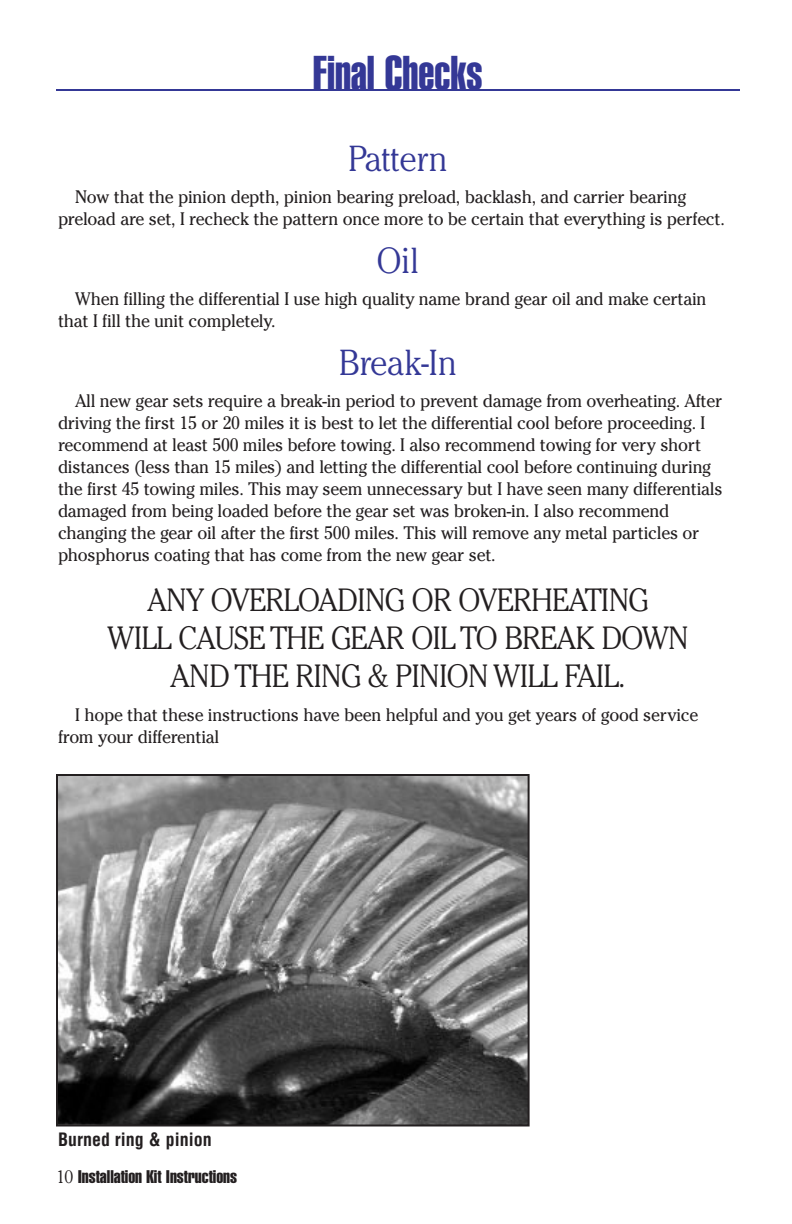
<style>
.page{position:relative;width:792px;height:1224px;background:#fff}
.page>*{position:absolute;margin:0;border:0;box-sizing:border-box;transform-origin:0 0}
.t1{font:48px "Helvetica Extra Compressed";color:#343896}
.t2{font:300 36px "Cheltenham";letter-spacing:-.01em;color:#343896;scale:.95 1}
.t3{font:300 32px/38px "Cheltenham";letter-spacing:-.025em;color:#231f20;text-align:center;scale:.95 1}
.t4{font:18px/22px "Cheltenham";letter-spacing:-.015em;color:#231f20;scale:.95 1}
.t5{font:18px "Helvetica Extra Compressed";color:#231f20;scale:1.15 1}
.t6{font:700 condensed 18px "Helvetica";color:#231f20}
.s1{font-family:"Cheltenham";font-weight:300}
</style>
<div class="page">
<hr style="left:56px;top:89px;width:684px;height:2px;background:#343896">
<img style="left:59px;top:777px;width:468px;height:346px">
<div style="left:56px;top:774px;width:474px;height:352px;border:2px solid #231f20"></div>
<h1 class="t1" style="left:313px;top:56px;width:171px">Final Checks</h1>
<h2 class="t2" style="left:348px;top:146px;width:106px">Pattern</h2>
<p class="t4" style="left:58px;top:188px;width:704px;text-indent:17px">Now that the pinion depth, pinion bearing preload, backlash, and carrier bearing preload are set, I recheck the pattern once more to be certain that everything is perfect.</p>
<h2 class="t2" style="left:377px;top:248px;width:46px">Oil</h2>
<p class="t4" style="left:58px;top:290px;width:684px;text-indent:17px">When filling the differential I use high quality name brand gear oil and make certain that I fill the unit completely.</p>
<h2 class="t2" style="left:339px;top:350px;width:126px">Break-In</h2>
<p class="t4" style="left:58px;top:392px;width:701px;text-indent:17px">All new gear sets require a break-in period to prevent damage from overheating. After driving the first 15 or 20 miles it is best to let the differential cool before proceeding. I recommend at least 500 miles before towing. I also recommend towing for very short distances (less than 15 miles) and letting the differential cool before continuing during the first 45 towing miles. This may seem unnecessary but I have seen many differentials damaged from being loaded before the gear set was broken-in. I also recommend changing the gear oil after the first 500 miles. This will remove any metal particles or phosphorus coating that has come from the new gear set.</p>
<h3 class="t3" style="left:107px;top:584px;width:614px">ANY OVERLOADING OR OVERHEATING<br>WILL CAUSE THE GEAR OIL TO BREAK DOWN<br>AND THE RING &amp; PINION WILL FAIL.</h3>
<p class="t4" style="left:58px;top:706px;width:676px;text-indent:17px">I hope that these instructions have been helpful and you get years of good service from your differential</p>
<p class="t6" style="left:58px;top:1132px;width:155px">Burned ring &amp; pinion</p>
<p class="t5" style="left:56px;top:1170px;width:159px"><span class="s1">10</span> Installation Kit Instructions</p>
</div>
